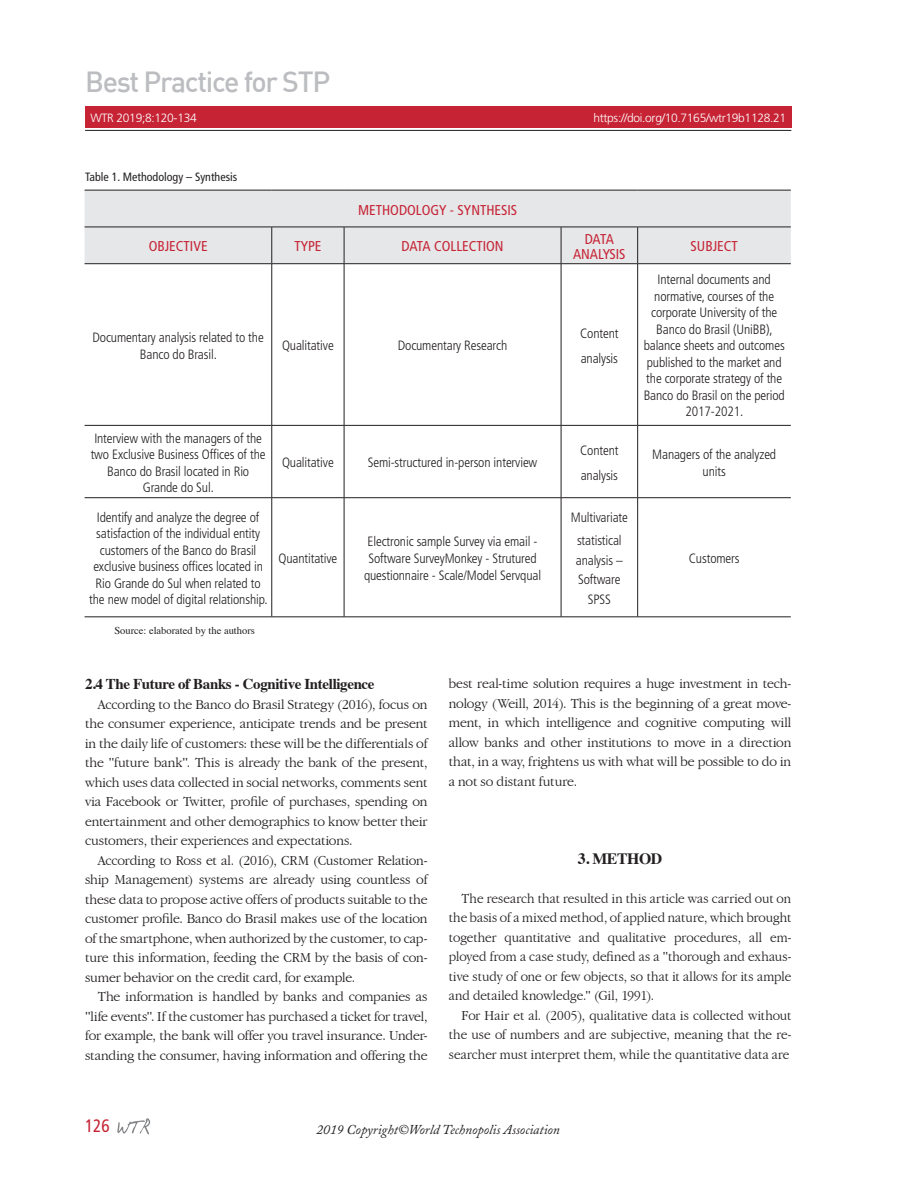
<style>
.page{position:relative;width:919px;height:1187px;background:#fff}
.page>*{position:absolute;margin:0;border:0;box-sizing:border-box;transform-origin:0 0}
.t1{font:500 28.5px "DIN";letter-spacing:-.045em;color:#bcbdc0}
.t2{font:condensed 18px "Frutiger";color:#c62435;scale:.95 1}
.제목{font:700 15.75px "Times";letter-spacing:-.025em;color:#231f20}
.제목_1{font:700 15px "Times";letter-spacing:-.025em;color:#231f20}
.내용글{font:300 condensed 14.25px/19.5px "Garamond";letter-spacing:-.005em;color:#231f20;text-align:justify;scale:1.2 1}
.내용글-2{font:300 condensed 14.25px/19.5px "Garamond";letter-spacing:-.005em;color:#231f20;text-align:justify;scale:1.15 1}
.표상단{font:condensed 14.25px/15.1px "Frutiger";color:#c62435;text-align:center}
.표_내용{font:300 condensed 13.5px/16.5px "Frutiger";letter-spacing:-.01em;color:#231f20;text-align:center}
.t3{font:italic 13.5px "Adobe Caslon";color:#231f20}
.t4{font:300 12px "Frutiger";letter-spacing:-.025em;color:#fff}
.Table{font:condensed 12px "Frutiger";color:#231f20}
.Notes{font:10.5px "Times";color:#231f20}
</style>
<div class="page">
<div style="left:85px;top:106px;width:706px;height:22px;background:#c62435"></div>
<hr style="left:85px;top:130px;width:706px;height:1px;background:#231f20">
<svg style="left:117px;top:1118px;width:33px;height:16px"></svg>
<div style="left:85px;top:191px;width:705px;height:72px;background:#e6e7e9"></div>
<hr style="left:85px;top:190px;width:187px;height:1px;background:#231f20">
<hr style="left:272px;top:190px;width:72px;height:1px;background:#231f20">
<hr style="left:344px;top:190px;width:217px;height:1px;background:#231f20">
<hr style="left:561px;top:190px;width:76px;height:1px;background:#231f20">
<hr style="left:637px;top:190px;width:153px;height:1px;background:#231f20">
<hr style="left:85px;top:227px;width:187px;height:1px;background:#231f20">
<hr style="left:272px;top:227px;width:72px;height:1px;background:#231f20">
<hr style="left:271px;top:227px;width:1px;height:36px;background:#231f20">
<hr style="left:344px;top:227px;width:217px;height:1px;background:#231f20">
<hr style="left:344px;top:227px;width:1px;height:36px;background:#231f20">
<hr style="left:561px;top:227px;width:76px;height:1px;background:#231f20">
<hr style="left:560px;top:227px;width:1px;height:36px;background:#231f20">
<hr style="left:637px;top:227px;width:153px;height:1px;background:#231f20">
<hr style="left:637px;top:227px;width:1px;height:36px;background:#231f20">
<hr style="left:85px;top:263px;width:187px;height:1px;background:#231f20">
<hr style="left:272px;top:263px;width:72px;height:1px;background:#231f20">
<hr style="left:271px;top:264px;width:1px;height:161px;background:#231f20">
<hr style="left:344px;top:263px;width:217px;height:1px;background:#231f20">
<hr style="left:344px;top:264px;width:1px;height:161px;background:#231f20">
<hr style="left:561px;top:263px;width:76px;height:1px;background:#231f20">
<hr style="left:560px;top:264px;width:1px;height:161px;background:#231f20">
<hr style="left:637px;top:263px;width:153px;height:1px;background:#231f20">
<hr style="left:637px;top:264px;width:1px;height:161px;background:#231f20">
<hr style="left:85px;top:425px;width:187px;height:1px;background:#231f20">
<hr style="left:272px;top:425px;width:72px;height:1px;background:#231f20">
<hr style="left:271px;top:425px;width:1px;height:72px;background:#231f20">
<hr style="left:344px;top:425px;width:217px;height:1px;background:#231f20">
<hr style="left:344px;top:425px;width:1px;height:72px;background:#231f20">
<hr style="left:561px;top:425px;width:76px;height:1px;background:#231f20">
<hr style="left:560px;top:425px;width:1px;height:72px;background:#231f20">
<hr style="left:637px;top:425px;width:153px;height:1px;background:#231f20">
<hr style="left:637px;top:425px;width:1px;height:72px;background:#231f20">
<hr style="left:85px;top:497px;width:187px;height:1px;background:#231f20">
<hr style="left:272px;top:497px;width:72px;height:1px;background:#231f20">
<hr style="left:271px;top:498px;width:1px;height:118px;background:#231f20">
<hr style="left:344px;top:497px;width:217px;height:1px;background:#231f20">
<hr style="left:344px;top:498px;width:1px;height:118px;background:#231f20">
<hr style="left:561px;top:497px;width:76px;height:1px;background:#231f20">
<hr style="left:560px;top:498px;width:1px;height:118px;background:#231f20">
<hr style="left:637px;top:497px;width:153px;height:1px;background:#231f20">
<hr style="left:637px;top:498px;width:1px;height:118px;background:#231f20">
<hr style="left:85px;top:616px;width:187px;height:1px;background:#231f20">
<hr style="left:272px;top:616px;width:72px;height:1px;background:#231f20">
<hr style="left:344px;top:616px;width:217px;height:1px;background:#231f20">
<hr style="left:561px;top:616px;width:76px;height:1px;background:#231f20">
<hr style="left:637px;top:616px;width:153px;height:1px;background:#231f20">
<h1 class="t1" style="left:85px;top:64px;width:247px">Best Practice for STP</h1>
<p class="t4" style="left:90px;top:111px;width:108px">WTR 2019;8:120-134</p>
<p class="t4" style="left:593px;top:111px;width:194px">https://doi.org/10.7165/wtr19b1128.21</p>
<p class="Table" style="left:85px;top:170px;width:154px">Table 1. Methodology – Synthesis</p>
<p class="표상단" style="left:358px;top:202px;width:161px">METHODOLOGY - SYNTHESIS</p>
<p class="표상단" style="left:149px;top:239px;width:60px">OBJECTIVE</p>
<p class="표상단" style="left:294px;top:239px;width:29px">TYPE</p>
<p class="표상단" style="left:401px;top:239px;width:104px">DATA COLLECTION</p>
<p class="표상단" style="left:573px;top:231px;width:54px">DATA<br>ANALYSIS</p>
<p class="표상단" style="left:690px;top:239px;width:49px">SUBJECT</p>
<p class="표_내용" style="left:92px;top:329px;width:173px">Documentary analysis related to the<br>Banco do Brasil.</p>
<p class="표_내용" style="left:282px;top:337px;width:53px">Qualitative</p>
<p class="표_내용" style="left:398px;top:337px;width:111px">Documentary Research</p>
<p class="표_내용" style="left:91px;top:430px;width:176px">Interview with the managers of the two Exclusive Business Offices of the<br>Banco do Brasil located in Rio<br>Grande do Sul.</p>
<p class="표_내용" style="left:89px;top:509px;width:180px">Identify and analyze the degree of satisfaction of the individual entity customers of the Banco do Brasil exclusive business offices located in Rio Grande do Sul when related to the new model of digital relationship.</p>
<p class="Notes" style="left:114px;top:620px;width:142px">Source: elaborated by the authors</p>
<p class="표_내용" style="left:282px;top:454px;width:53px">Qualitative</p>
<p class="표_내용" style="left:368px;top:454px;width:171px">Semi-structured in-person interview</p>
<p class="표_내용" style="left:278px;top:550px;width:60px">Quantitative</p>
<p class="표_내용" style="left:367px;top:533px;width:171px">Electronic sample Survey via email -</p>
<p class="표_내용" style="left:364px;top:550px;width:179px">Software SurveyMonkey - Strutured questionnaire - Scale/Model Servqual</p>
<p class="표_내용" style="left:580px;top:325px;width:40px">Content</p>
<p class="표_내용" style="left:580px;top:350px;width:39px">analysis</p>
<p class="표_내용" style="left:580px;top:442px;width:40px">Content</p>
<p class="표_내용" style="left:580px;top:467px;width:39px">analysis</p>
<p class="표_내용" style="left:570px;top:509px;width:59px">Multivariate</p>
<p class="표_내용" style="left:577px;top:532px;width:46px">statistical</p>
<p class="표_내용" style="left:575px;top:551px;width:49px">analysis –</p>
<p class="표_내용" style="left:578px;top:569px;width:44px;line-height:19.5px">Software<br>SPSS</p>
<p class="표_내용" style="left:643px;top:271px;width:142px">Internal documents and normative, courses of the corporate University of the<br>Banco do Brasil (UniBB), balance sheets and outcomes published to the market and the corporate strategy of the<br>Banco do Brasil on the period<br>2017-2021.</p>
<p class="표_내용" style="left:652px;top:446px;width:125px">Managers of the analyzed units</p>
<p class="표_내용" style="left:688px;top:550px;width:52px">Customers</p>
<p class="제목_1" style="left:85px;top:669px;width:291px">2.4 The Future of Banks - Cognitive Intelligence</p>
<p class="내용글" style="left:85px;top:694px;width:287px;text-indent:13px">According to the Banco do Brasil Strategy (2016), focus on the consumer experience, anticipate trends and be present in the daily life of customers: these will be the differentials of the "future bank". This is already the bank of the present, which uses data collected in social networks, comments sent via Facebook or Twitter, profile of purchases, spending on entertainment and other demographics to know better their customers, their experiences and expectations.</p>
<p class="내용글" style="left:85px;top:850px;width:287px;text-indent:13px">According to Ross et al. (2016), CRM (Customer Relation&shy;ship Management) systems are already using countless of these data to propose active offers of products suitable to the customer profile. Banco do Brasil makes use of the location of the smartphone, when authorized by the customer, to cap&shy;ture this information, feeding the CRM by the basis of con&shy;sumer behavior on the credit card, for example.</p>
<p class="내용글" style="left:85px;top:986px;width:287px;text-indent:13px">The information is handled by banks and companies as "life events". If the customer has purchased a ticket for travel, for example, the bank will offer you travel insurance. Under&shy;standing the consumer, having information and offering the</p>
<p class="내용글" style="left:449px;top:673px;width:287px">best real-time solution requires a huge investment in tech&shy;nology (Weill, 2014). This is the beginning of a great move&shy;ment, in which intelligence and cognitive computing will allow banks and other institutions to move in a direction that, in a way, frightens us with what will be possible to do in a not so distant future.</p>
<p class="제목" style="left:578px;top:843px;width:86px">3. METHOD</p>
<p class="내용글-2" style="left:449px;top:888px;width:299px;text-indent:13px">The research that resulted in this article was carried out on the basis of a mixed method, of applied nature, which brought together quantitative and qualitative procedures, all em&shy;ployed from a case study, defined as a "thorough and exhaus&shy;tive study of one or few objects, so that it allows for its ample and detailed knowledge." (Gil, 1991).</p>
<p class="내용글-2" style="left:449px;top:1005px;width:299px;text-indent:13px">For Hair et al. (2005), qualitative data is collected without the use of numbers and are subjective, meaning that the re&shy;searcher must interpret them, while the quantitative data are</p>
<p class="t2" style="left:85px;top:1115px;width:27px">126</p>
<p class="t3" style="left:316px;top:1121px;width:245px">2019 Copyright©World Technopolis Association</p>
</div>
